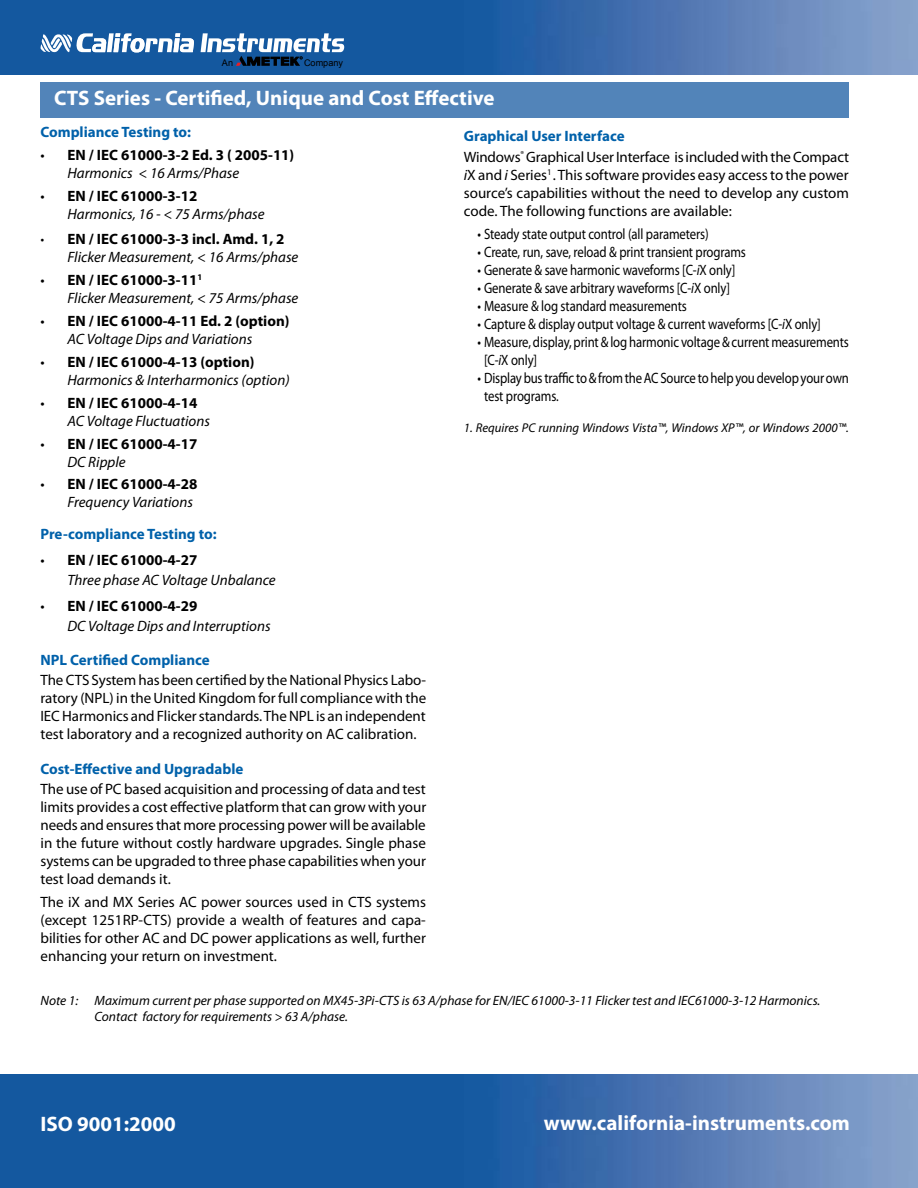
<style>
.page{position:relative;width:918px;height:1188px;background:#fff}
.page>*{position:absolute;margin:0;border:0;box-sizing:border-box;transform-origin:0 0}
.t1{font:700 21px "Myriad Pro";color:#fff}
.t2{font:15px/18px "Myriad Pro";letter-spacing:-.01em;color:#000;text-align:justify}
.t3{font:15px/18px "Myriad Pro";letter-spacing:-.01em;color:#000;scale:.85 1}
.t4{font:italic 15px/18px "Myriad Pro";color:#000}
.t5{font:700 15px/18px "Myriad Pro";color:#000}
.t6{font:700 15px "Myriad Pro";color:#0061aa}
.t7{font:italic 13.5px/16.2px "Myriad Pro";color:#000}
.t8{font:italic 12.75px "Myriad Pro";color:#000}
.t9{font:9.15px "Arial";color:#000}
.s1{font-weight:400}
.s2{font-weight:400;font-style:italic}
.s3{font-style:normal}
.s4{font-weight:700;font-style:normal}
.s5{font-weight:700;color:#0061aa}
.s6{font-style:italic}
</style>
<div class="page">
<img style="left:0;top:0;width:918px;height:75px">
<div style="left:40px;top:82px;width:809px;height:35px;background:#5284b9"></div>
<img style="left:0;top:1074px;width:918px;height:114px">
<svg style="left:40px;top:33px;width:154px;height:21px"></svg>
<svg style="left:201px;top:33px;width:144px;height:33px"></svg>
<p class="t9" style="left:222px;top:57px;width:13px">An</p>
<p class="t9" style="left:304px;top:57px;width:40px">Company</p>
<h1 class="t1" style="left:54px;top:84px;width:442px">CTS Series - Certified, Unique and Cost Effective</h1>
<p class="t6" style="left:40px;top:123px;width:152px">Compliance Testing to:</p>
<p class="t5" style="left:68px;top:145px;width:228px;text-indent:-27px"><span class="s1">•</span> EN / IEC 61000-3-2 Ed. 3 ( 2005-11)<br><span class="s2">Harmonics &lt; 16 Arms/Phase</span></p>
<p class="t4" style="left:68px;top:186px;width:199px;text-indent:-27px"><span class="s3">•</span> <span class="s4">EN / IEC 61000-3-12<br></span>Harmonics, 16 - &lt; 75 Arms/phase</p>
<p class="t5" style="left:40px;top:230px;width:246px">· EN / IEC 61000-3-3 incl. Amd. 1, 2</p>
<p class="t4" style="left:68px;top:248px;width:232px">Flicker Measurement, &lt; 16 Arms/phase</p>
<p class="t4" style="left:68px;top:271px;width:232px;text-indent:-27px"><span class="s3">•</span> <span class="s4">EN / IEC 61000-3-11</span><sup>1<br></sup>Flicker Measurement, &lt; 75 Arms/phase</p>
<p class="t5" style="left:68px;top:311px;width:224px;text-indent:-27px"><span class="s1">•</span> EN / IEC 61000-4-11 Ed. 2 (option)<br><span class="s2">AC Voltage Dips and Variations</span></p>
<p class="t4" style="left:68px;top:353px;width:224px;text-indent:-27px"><span class="s3">•</span> <span class="s4">EN / IEC 61000-4-13 (option)<br></span>Harmonics &amp; Interharmonics (option)</p>
<p class="t4" style="left:68px;top:393px;width:144px;text-indent:-27px"><span class="s3">•</span> <span class="s4">EN / IEC 61000-4-14<br></span>AC Voltage Fluctuations</p>
<p class="t5" style="left:68px;top:434px;width:131px;text-indent:-27px"><span class="s1">•</span> EN / IEC 61000-4-17<br><span class="s2">DC Ripple</span></p>
<p class="t4" style="left:40px;top:475px;width:158px;text-align:right"><span class="s3">•</span> <span class="s4">EN / IEC 61000-4-28<br></span>Frequency Variations</p>
<p class="t6" style="left:40px;top:524px;width:178px">Pre-compliance Testing to:</p>
<p class="t4" style="left:68px;top:549px;width:210px;line-height:20.1px;text-indent:-27px"><span class="s3">•</span> <span class="s4">EN / IEC 61000-4-27<br></span>Three phase AC Voltage Unbalance</p>
<p class="t4" style="left:68px;top:595px;width:205px;line-height:20.2px;text-indent:-27px"><span class="s3">•</span> <span class="s4">EN / IEC 61000-4-29<br></span>DC Voltage Dips and Interruptions</p>
<p class="t6" style="left:40px;top:650px;width:171px">NPL Certified Compliance</p>
<p class="t2" style="left:40px;top:671px;width:387px">The CTS System has been certified by the National Physics Labo&shy;ratory (NPL) in the United Kingdom for full compliance with the IEC Harmonics and Flicker standards. The NPL is an independent test laboratory and a recognized authority on AC calibration.</p>
<p class="t6" style="left:41px;top:759px;width:204px">Cost-Effective and Upgradable</p>
<p class="t2" style="left:41px;top:779px;width:387px">The use of PC based acquisition and processing of data and test limits provides a cost effective platform that can grow with your needs and ensures that more processing power will be available in the future without costly hardware upgrades. Single phase systems can be upgraded to three phase capabilities when your test load demands it.</p>
<p class="t2" style="left:41px;top:893px;width:387px">The iX and MX Series AC power sources used in CTS systems (except 1251RP-CTS) provide a wealth of features and capa&shy;bilities for other AC and DC power applications as well, further enhancing your return on investment.</p>
<p class="t2" style="left:464px;top:126px;width:387px;line-height:20.2px"><span class="s5">Graphical User Interface<br></span>Windows<sup>®</sup> Graphical User Interface is included with the Compact</p>
<p class="t2" style="left:464px;top:165px;width:387px"><span class="s6">i</span>X and <span class="s6">i</span> Series<sup>1</sup>. This software provides easy access to the power source’s capabilities without the need to develop any custom code. The following functions are available:</p>
<p class="t3" style="left:477px;top:225px;width:274px">• Steady state output control (all parameters)</p>
<p class="t3" style="left:477px;top:243px;width:318px">• Create, run, save, reload &amp; print transient programs</p>
<p class="t3" style="left:477px;top:261px;width:305px">• Generate &amp; save harmonic waveforms [C-<span class="s6">i</span>X only]</p>
<p class="t3" style="left:477px;top:279px;width:299px">• Generate &amp; save arbitrary waveforms [C-<span class="s6">i</span>X only]</p>
<p class="t3" style="left:477px;top:297px;width:248px">• Measure &amp; log standard measurements</p>
<p class="t3" style="left:477px;top:315px;width:406px">• Capture &amp; display output voltage &amp; current waveforms [C-<span class="s6">i</span>X only]</p>
<p class="t3" style="left:484px;top:333px;width:431px;text-indent:-7px">• Measure, display, print &amp; log harmonic voltage &amp; current measurements [C-<span class="s6">i</span>X only]</p>
<p class="t3" style="left:484px;top:369px;width:431px;text-indent:-7px">• Displaybustraffic to&amp;fromtheACSource tohelpyoudevelopyourown test programs.</p>
<p class="t8" style="left:464px;top:419px;width:387px">1. Requires PC running Windows Vista™, Windows XP™, or Windows 2000™.</p>
<p class="t7" style="left:94px;top:992px;width:727px;text-indent:-54px">Note 1: Maximum current per phase supported on MX45-3Pi-CTS is 63 A/phase for EN/IEC 61000-3-11 Flicker test and IEC61000-3-12 Harmonics.<br>Contact factory for requirements &gt; 63 A/phase.</p>
<h1 class="t1" style="left:41px;top:1110px;width:137px">ISO 9001:2000</h1>
<h1 class="t1" style="left:544px;top:1110px;width:308px">www.california-instruments.com</h1>
</div>
